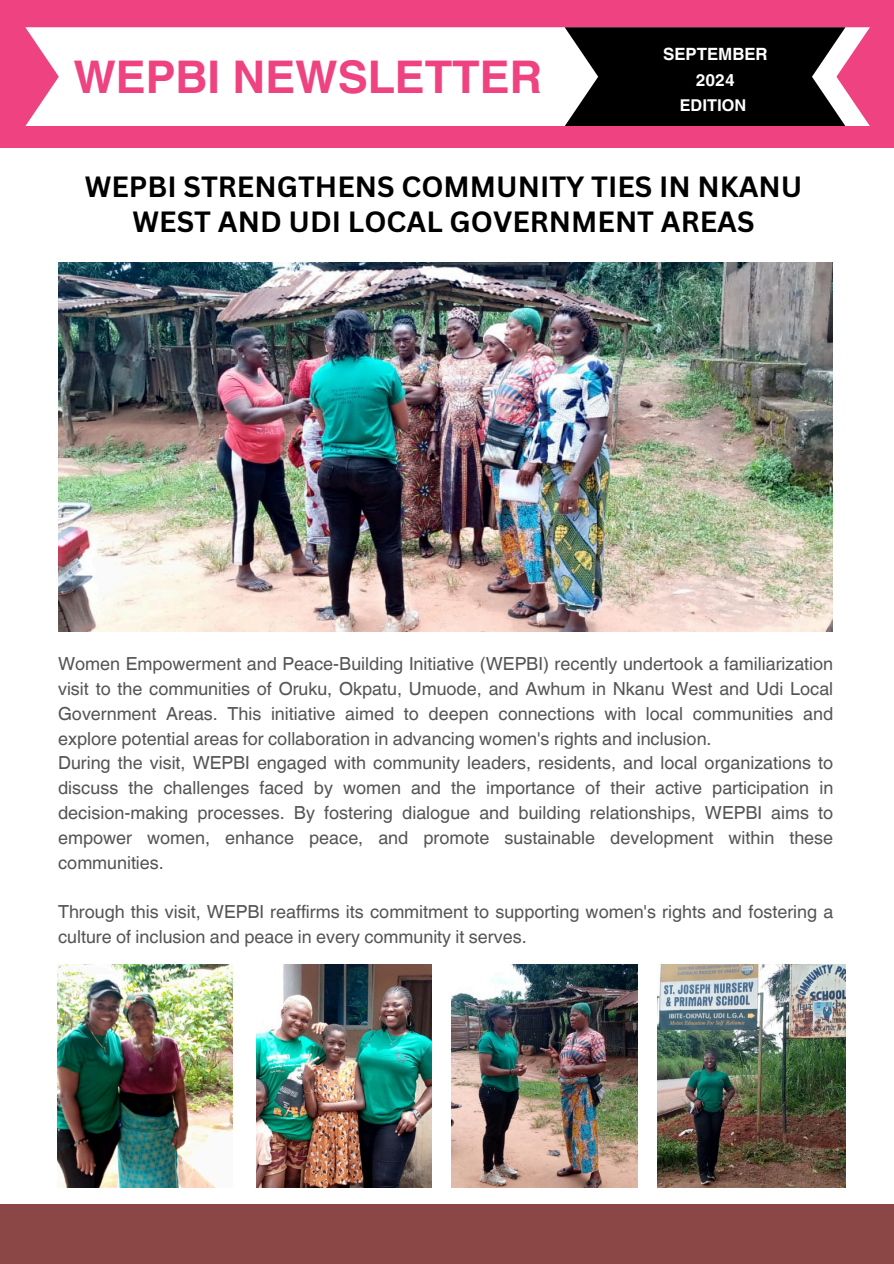
<style>
.page{position:relative;width:894px;height:1264px;background:#fff}
.page>*{position:absolute;margin:0;border:0;box-sizing:border-box;transform-origin:0 0}
.t1{font:700 45px "Helvetica World";color:#ef4381}
.t2{font:700 28.5px/34.8px "Canva Sans";color:#000;text-align:center}
.t3{font:18px/24.8px "Helvetica World";color:#545454}
.t4{font:700 16.95px/25.8px "Helvetica World";color:#fff;text-align:center}
.t5{font:700 16.2px "Helvetica World";color:#fff}
</style>
<div class="page">
<div style="left:0;top:0;width:893px;height:148px;background:#ef4381"></div>
<img style="left:58px;top:262px;width:774px;height:369px">
<div style="left:0;top:1204px;width:893px;height:59px;background:#8b4646"></div>
<div style="left:25px;top:27px;width:844px;height:99px;background:#fff"></div>
<svg style="left:564px;top:27px;width:281px;height:99px;background:#1f1e1e"></svg>
<img style="left:657px;top:964px;width:188px;height:223px">
<img style="left:257px;top:964px;width:174px;height:223px">
<img style="left:451px;top:964px;width:185px;height:223px">
<img style="left:57px;top:964px;width:175px;height:223px">
<p class="t1" style="left:73px;top:40px;width:469px">WEPBI NEWSLETTER</p>
<h4 class="t4" style="left:662px;top:39px;width:106px">SEPTEMBER<br>2024</h4>
<h4 class="t5" style="left:679px;top:92px;width:68px">EDITION</h4>
<p class="t2" style="left:85px;top:169px;width:718px">WEPBI STRENGTHENS COMMUNITY TIES IN NKANU<br>WEST AND UDI LOCAL GOVERNMENT AREAS</p>
<p class="t3" style="left:58px;top:652px;width:776px">Women Empowerment and Peace-Building Initiative (WEPBI) recently undertook a familiarization visit to the communities of Oruku, Okpatu, Umuode, and Awhum in Nkanu West and Udi Local Government Areas. This initiative aimed to deepen connections with local communities and explore potential areas for collaboration in advancing women's rights and inclusion.<br>During the visit, WEPBI engaged with community leaders, residents, and local organizations to discuss the challenges faced by women and the importance of their active participation in decision-making processes. By fostering dialogue and building relationships, WEPBI aims to empower women, enhance peace, and promote sustainable development within these communities.</p>
<p class="t3" style="left:58px;top:899px;width:776px">Through this visit, WEPBI reaffirms its commitment to supporting women's rights and fostering a culture of inclusion and peace in every community it serves.</p>
</div>
